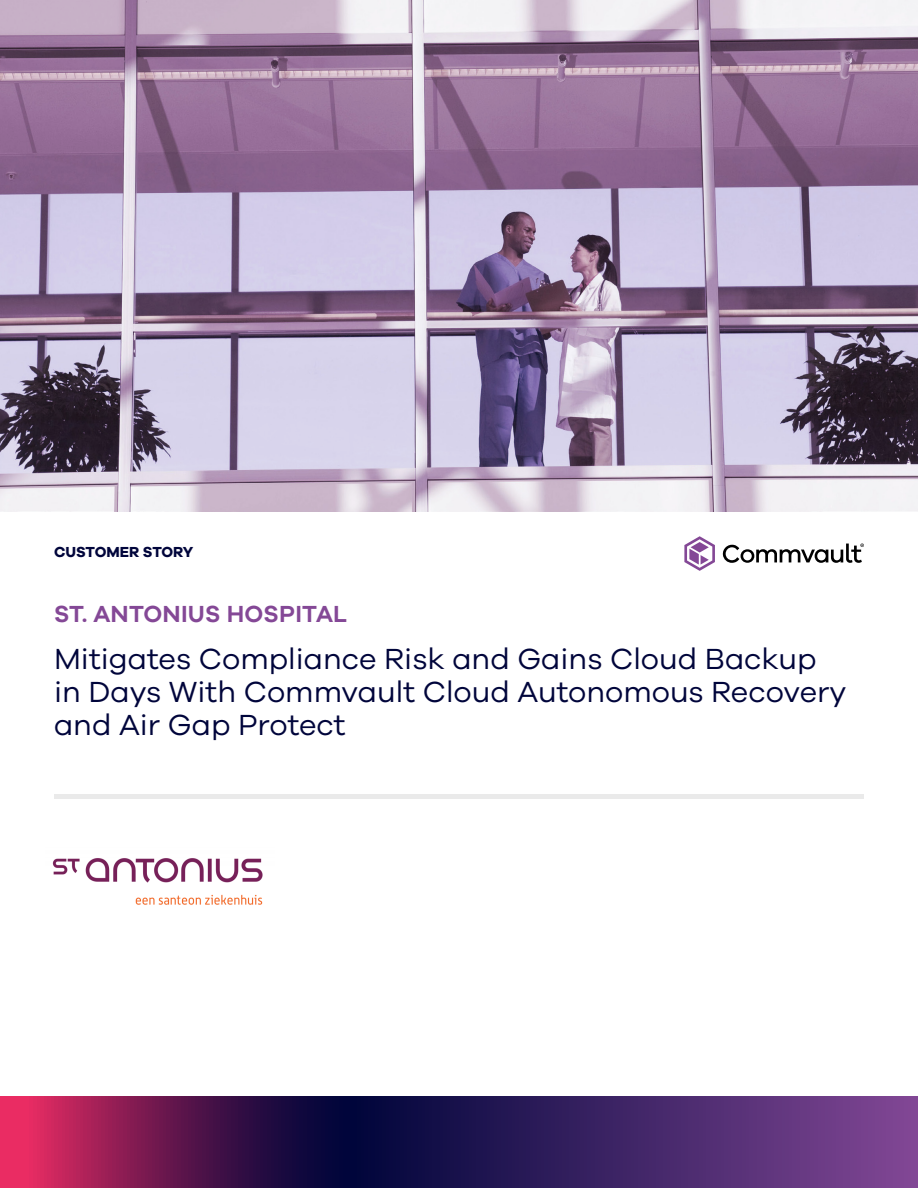
<style>
.page{position:relative;width:918px;height:1188px;background:#fff}
.page>*{position:absolute;margin:0;border:0;box-sizing:border-box;transform-origin:0 0}
.t1{font:30px/33px "Galano Grotesque";color:#00053b}
.t2{font:600 24px "Galano Grotesque";letter-spacing:.01em;color:#844896}
.t3{font:700 15px "Galano Grotesque";color:#00053b}
</style>
<div class="page">
<div style="left:54px;top:794px;width:810px;height:5px;background:#eaeaea"></div>
<svg style="left:684px;top:536px;width:31px;height:35px"></svg>
<svg style="left:722px;top:543px;width:142px;height:20px"></svg>
<img style="left:0;top:0;width:918px;height:512px">
<svg style="left:0;top:1096px;width:918px;height:92px;background:#51205d"></svg>
<img style="left:52px;top:858px;width:211px;height:47px">
<p class="t3" style="left:54px;top:543px;width:141px">CUSTOMER STORY</p>
<p class="t2" style="left:54px;top:599px;width:295px">ST. ANTONIUS HOSPITAL</p>
<p class="t1" style="left:54px;top:641px;width:794px">Mitigates Compliance Risk and Gains Cloud Backup in Days With Commvault Cloud Autonomous Recovery and Air Gap Protect</p>
</div>
